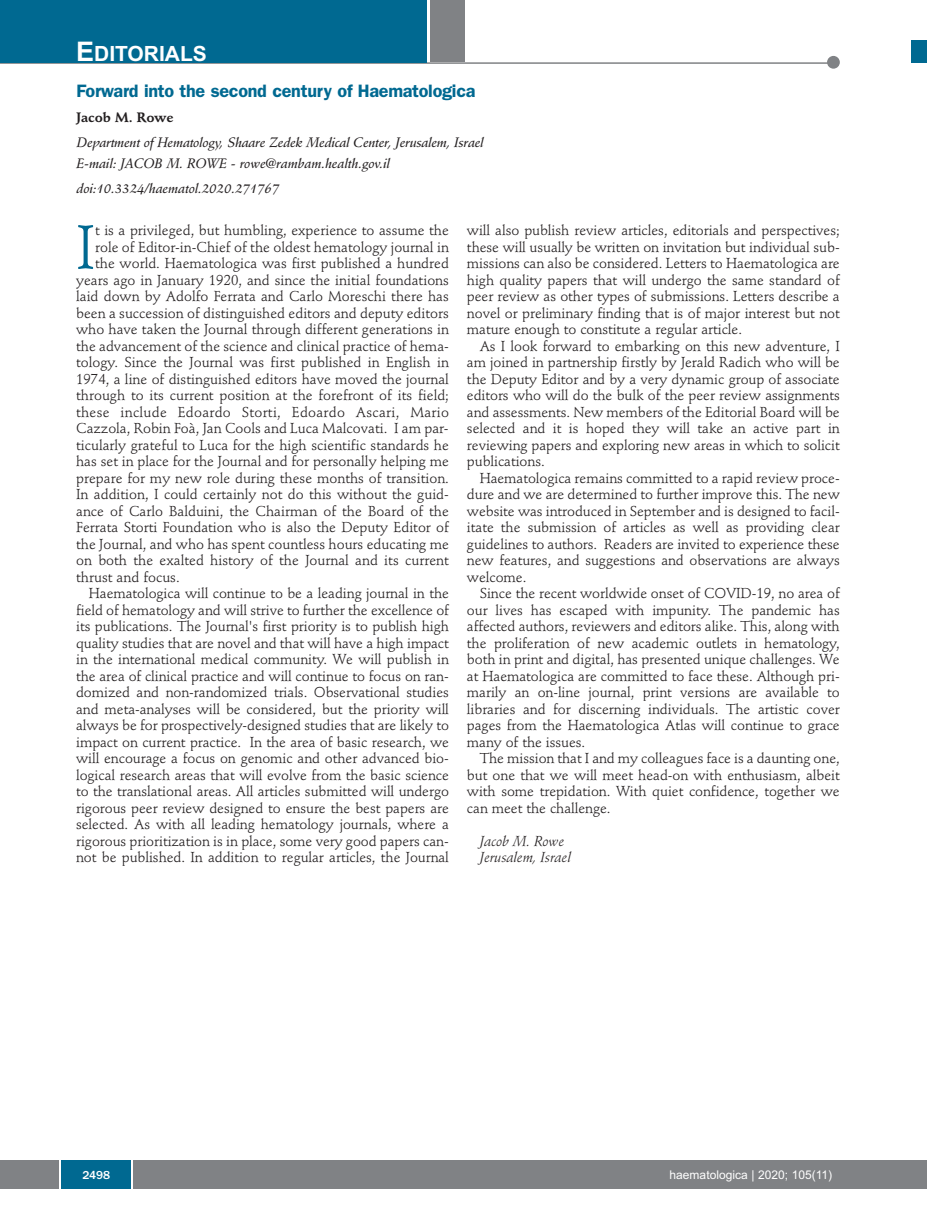
<style>
.page{position:relative;width:927px;height:1225px;background:#fff}
.page>*{position:absolute;margin:0;border:0;box-sizing:border-box;transform-origin:0 0}
.t1{font:60.45px "Stempel Schneidler";color:#006991}
.t2{font:700 21px "Arial";color:#fff}
.t3{font:600 18px "Franklin Gothic";letter-spacing:-.015em;color:#006991}
.t4{font:14.25px/16.5px "Stempel Schneidler";letter-spacing:-.005em;color:#231f20;text-align:justify}
.t5{font:14.25px "Stempel Schneidler";letter-spacing:.02em;color:#231f20}
.t6{font:italic 14.25px/16.5px "Stempel Schneidler";letter-spacing:-.005em;color:#231f20}
.t7{font:italic 13.5px/20.7px "Stempel Schneidler Med";letter-spacing:-.015em;color:#231f20}
.t8{font:700 13.5px "Stempel Schneidler";letter-spacing:-.005em;color:#231f20}
.t9{font:12px "Arial";color:#fff}
.t10{font:500 12px "Franklin Gothic";color:#fff}
.s1{font-size:27px}
</style>
<div class="page">
<hr style="left:0;top:62px;width:837px;height:2px;background:#808285">
<div style="left:0;top:1160px;width:910px;height:28px;background:#808285"></div>
<div style="left:61px;top:1160px;width:71px;height:28px;background:#006991"></div>
<div style="left:827px;top:56px;width:13px;height:13px;background:#808285;border-radius:50%"></div>
<div style="left:431px;top:0;width:34px;height:62px;background:#808285"></div>
<div style="left:0;top:0;width:427px;height:62px;background:#006991"></div>
<svg style="left:60px;top:1160px;width:1px;height:28px"></svg>
<svg style="left:132px;top:1160px;width:1px;height:28px"></svg>
<div style="left:911px;top:40px;width:16px;height:22px;background:#006991"></div>
<div style="left:910px;top:1160px;width:17px;height:28px;background:#808285"></div>
<h2 class="t2" style="left:76px;top:42px;width:132px"><span class="s1">E</span>DITORIALS</h2>
<p class="t3" style="left:77px;top:85px;width:400px">Forward into the second century of Haematologica</p>
<p class="t8" style="left:77px;top:112px;width:99px">Jacob M. Rowe</p>
<p class="t7" style="left:77px;top:134px;width:409px">Department of Hematology, Shaare Zedek Medical Center, Jerusalem, Israel<br>E-mail: JACOB M. ROWE - rowe@rambam.health.gov.il</p>
<p class="t7" style="left:77px;top:179px;width:204px">doi:10.3324/haematol.2020.271767</p>
<h1 class="t1" style="left:76px;top:222px;width:20px">I</h1>
<p class="t4" style="left:95px;top:223px;width:355px">t is a privileged, but humbling, experience to assume the</p>
<p class="t4" style="left:467px;top:223px;width:374px">will also publish review articles, editorials and perspectives; these will usually be written on invitation but individual sub&shy;missions can also be considered. Letters to Haematologica are high quality papers that will undergo the same standard of peer review as other types of submissions. Letters describe a novel or preliminary finding that is of major interest but not mature enough to constitute a regular article.</p>
<p class="t4" style="left:467px;top:339px;width:374px;text-indent:13px">As I look forward to embarking on this new adventure, I am joined in partnership firstly by Jerald Radich who will be the Deputy Editor and by a very dynamic group of associate editors who will do the bulk of the peer review assignments and assessments. New members of the Editorial Board will be selected and it is hoped they will take an active part in reviewing papers and exploring new areas in which to solicit publications.</p>
<p class="t4" style="left:467px;top:471px;width:374px;text-indent:13px">Haematologica remains committed to a rapid review proce&shy;dure and we are determined to further improve this. The new website was introduced in September and is designed to facil&shy;itate the submission of articles as well as providing clear guidelines to authors. Readers are invited to experience these new features, and suggestions and observations are always welcome.</p>
<p class="t4" style="left:467px;top:586px;width:374px;text-indent:13px">Since the recent worldwide onset of COVID-19, no area of our lives has escaped with impunity. The pandemic has affected authors, reviewers and editors alike. This, along with the proliferation of new academic outlets in hematology, both in print and digital, has presented unique challenges. We at Haematologica are committed to face these. Although pri&shy;marily an on-line journal, print versions are available to libraries and for discerning individuals. The artistic cover pages from the Haematologica Atlas will continue to grace many of the issues.</p>
<p class="t4" style="left:467px;top:751px;width:374px;text-indent:13px">The mission that I and my colleagues face is a daunting one, but one that we will meet head-on with enthusiasm, albeit with some trepidation. With quiet confidence, together we can meet the challenge.</p>
<p class="t6" style="left:480px;top:834px;width:93px">Jacob M. Rowe<br>Jerusalem, Israel</p>
<p class="t4" style="left:95px;top:240px;width:355px">role of Editor-in-Chief of the oldest hematology journal in</p>
<p class="t4" style="left:95px;top:256px;width:355px">the world. Haematologica was first published a hundred</p>
<p class="t4" style="left:76px;top:273px;width:374px">years ago in January 1920, and since the initial foundations</p>
<p class="t4" style="left:76px;top:289px;width:374px">laid down by Adolfo Ferrata and Carlo Moreschi there has</p>
<p class="t4" style="left:76px;top:306px;width:374px">been a succession of distinguished editors and deputy editors</p>
<p class="t4" style="left:76px;top:322px;width:374px">who have taken the Journal through different generations in</p>
<p class="t4" style="left:76px;top:339px;width:374px">the advancement of the science and clinical practice of hema-</p>
<p class="t4" style="left:76px;top:355px;width:374px">tology. Since the Journal was first published in English in</p>
<p class="t4" style="left:76px;top:372px;width:374px">1974, a line of distinguished editors have moved the journal</p>
<p class="t4" style="left:76px;top:388px;width:374px">through to its current position at the forefront of its field;</p>
<p class="t5" style="left:76px;top:406px;width:374px">these include Edoardo Storti, Edoardo Ascari, Mario</p>
<p class="t4" style="left:76px;top:421px;width:374px">Cazzola, Robin Foà, Jan Cools and Luca Malcovati. I am par-</p>
<p class="t4" style="left:76px;top:438px;width:374px">ticularly grateful to Luca for the high scientific standards he</p>
<p class="t4" style="left:76px;top:454px;width:374px">has set in place for the Journal and for personally helping me</p>
<p class="t4" style="left:76px;top:471px;width:374px">prepare for my new role during these months of transition.</p>
<p class="t4" style="left:76px;top:487px;width:374px">In addition, I could certainly not do this without the guid-</p>
<p class="t4" style="left:76px;top:504px;width:374px">ance of Carlo Balduini, the Chairman of the Board of the</p>
<p class="t4" style="left:76px;top:520px;width:374px">Ferrata Storti Foundation who is also the Deputy Editor of</p>
<p class="t4" style="left:76px;top:537px;width:374px">the Journal, and who has spent countless hours educating me</p>
<p class="t4" style="left:76px;top:553px;width:374px">on both the exalted history of the Journal and its current</p>
<p class="t4" style="left:76px;top:570px;width:105px">thrust and focus.</p>
<p class="t4" style="left:89px;top:586px;width:362px">Haematologica will continue to be a leading journal in the</p>
<p class="t4" style="left:76px;top:603px;width:374px">field of hematology and will strive to further the excellence of</p>
<p class="t4" style="left:76px;top:619px;width:374px">its publications. The Journal's first priority is to publish high</p>
<p class="t4" style="left:76px;top:636px;width:374px">quality studies that are novel and that will have a high impact</p>
<p class="t4" style="left:76px;top:652px;width:374px">in the international medical community. We will publish in</p>
<p class="t4" style="left:76px;top:669px;width:374px">the area of clinical practice and will continue to focus on ran-</p>
<p class="t4" style="left:76px;top:685px;width:374px">domized and non-randomized trials. Observational studies</p>
<p class="t4" style="left:76px;top:702px;width:374px">and meta-analyses will be considered, but the priority will</p>
<p class="t4" style="left:76px;top:718px;width:374px">always be for prospectively-designed studies that are likely to</p>
<p class="t4" style="left:76px;top:735px;width:374px">impact on current practice. In the area of basic research, we</p>
<p class="t4" style="left:76px;top:751px;width:374px">will encourage a focus on genomic and other advanced bio-</p>
<p class="t4" style="left:76px;top:768px;width:374px">logical research areas that will evolve from the basic science</p>
<p class="t4" style="left:76px;top:784px;width:374px">to the translational areas. All articles submitted will undergo</p>
<p class="t4" style="left:76px;top:801px;width:374px">rigorous peer review designed to ensure the best papers are</p>
<p class="t4" style="left:76px;top:817px;width:374px">selected. As with all leading hematology journals, where a</p>
<p class="t4" style="left:76px;top:834px;width:374px">rigorous prioritization is in place, some very good papers can-</p>
<p class="t4" style="left:76px;top:850px;width:374px">not be published. In addition to regular articles, the Journal</p>
<p class="t10" style="left:82px;top:1167px;width:29px">2498</p>
<p class="t9" style="left:670px;top:1167px;width:164px">haematologica | 2020; 105(11)</p>
</div>
